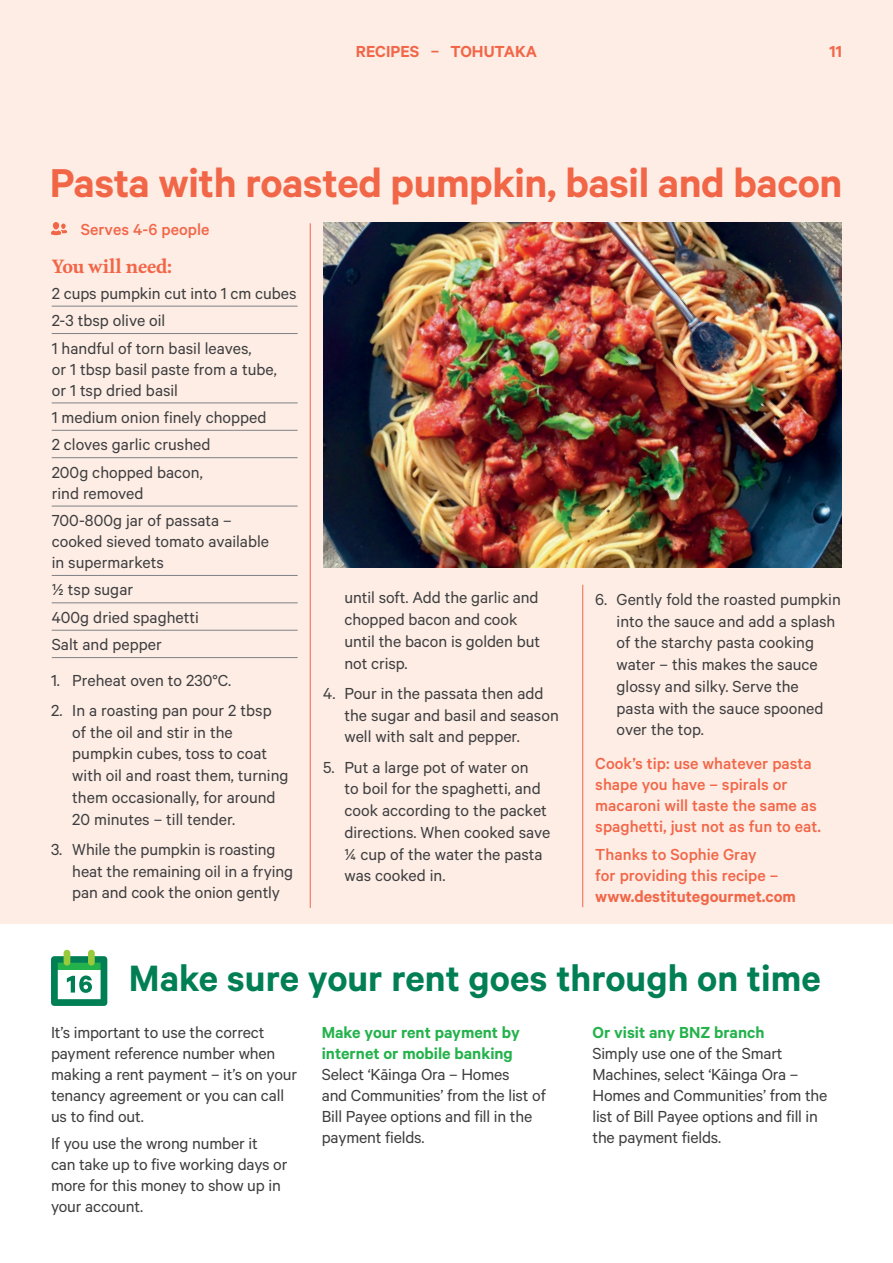
<style>
.page{position:relative;width:893px;height:1263px;background:#fdede5}
.page>*{position:absolute;margin:0;border:0;box-sizing:border-box;transform-origin:0 0}
.t1{font:600 45.3px "Calibre";letter-spacing:-.01em;color:#f26648}
.t2{font:600 41.25px "Calibre";color:#007f54}
.t3{font:18px/21.8px "Calibre";letter-spacing:-.005em;color:#3e3e3f}
.t4{font:500 18px/21px "Calibre";color:#f26648}
.t5{font:600 18px/21px "Calibre";color:#23b24b}
.t6{font:600 18px "Calibre";color:#f26648}
.t7{font:700 18px "Feijoa";letter-spacing:-.01em;color:#f26648}
</style>
<div class="page">
<hr style="left:0;top:0;width:1px;height:1263px;background:#f2eff6">
<div style="left:0;top:925px;width:893px;height:338px;background:#fff"></div>
<div style="left:64px;top:950px;width:6px;height:15px;background:#99ca3b;border-radius:3px"></div>
<div style="left:88px;top:950px;width:7px;height:15px;background:#99ca3b;border-radius:3px"></div>
<svg style="left:51px;top:956px;width:56px;height:50px"></svg>
<img style="left:323px;top:222px;width:519px;height:345px">
<hr style="left:52px;top:306px;width:246px;height:1px;background:#808285">
<hr style="left:52px;top:333px;width:246px;height:1px;background:#808285">
<hr style="left:52px;top:403px;width:246px;height:1px;background:#808285">
<hr style="left:52px;top:430px;width:246px;height:1px;background:#808285">
<hr style="left:52px;top:457px;width:246px;height:1px;background:#808285">
<hr style="left:52px;top:506px;width:246px;height:1px;background:#808285">
<hr style="left:52px;top:575px;width:246px;height:1px;background:#808285">
<hr style="left:52px;top:603px;width:246px;height:1px;background:#808285">
<hr style="left:52px;top:630px;width:246px;height:1px;background:#808285">
<hr style="left:52px;top:657px;width:246px;height:1px;background:#808285">
<div style="left:53px;top:222px;width:6px;height:7px;background:#f26648;border-radius:50%"></div>
<svg style="left:51px;top:224px;width:16px;height:11px"></svg>
<hr style="left:310px;top:223px;width:1px;height:685px;background:#f26648">
<hr style="left:582px;top:585px;width:1px;height:322px;background:#f26648">
<p class="t6" style="left:356px;top:41px;width:183px">RECIPES – TOHUTAKA</p>
<p class="t6" style="left:829px;top:41px;width:14px">11</p>
<h1 class="t1" style="left:50px;top:156px;width:794px">Pasta with roasted pumpkin, basil and bacon</h1>
<p class="t4" style="left:81px;top:219px;width:130px">Serves 4-6 people</p>
<p class="t7" style="left:52px;top:254px;width:122px">You will need:</p>
<p class="t3" style="left:52px;top:279px;width:246px;line-height:27.5px">2 cups pumpkin cut into 1 cm cubes<br>2-3 tbsp olive oil<br>1 handful of torn basil leaves,</p>
<p class="t3" style="left:52px;top:358px;width:227px;line-height:21px">or 1 tbsp basil paste from a tube, or 1 tsp dried basil</p>
<p class="t3" style="left:52px;top:403px;width:216px;line-height:27.5px">1 medium onion finely chopped<br>2 cloves garlic crushed<br>200g chopped bacon,</p>
<p class="t3" style="left:52px;top:479px;width:182px;line-height:27.5px">rind removed<br>700-800g jar of passata –</p>
<p class="t3" style="left:52px;top:530px;width:219px;line-height:21px">cooked sieved tomato available in supermarkets</p>
<p class="t3" style="left:52px;top:575px;width:149px;line-height:27.5px">½ tsp sugar<br>400g dried spaghetti<br>Salt and pepper</p>
<p class="t3" style="left:51px;top:669px;width:182px">1. Preheat oven to 230°C.</p>
<p class="t3" style="left:72px;top:699px;width:218px;text-indent:-21px">2. In a roasting pan pour 2 tbsp of the oil and stir in the pumpkin cubes, toss to coat with oil and roast them, turning them occasionally, for around<br>20 minutes – till tender.</p>
<p class="t3" style="left:72px;top:838px;width:222px;text-indent:-21px">3. While the pumpkin is roasting heat the remaining oil in a frying pan and cook the onion gently</p>
<p class="t3" style="left:344px;top:586px;width:197px">until soft. Add the garlic and chopped bacon and cook until the bacon is golden but not crisp.</p>
<p class="t3" style="left:344px;top:682px;width:216px;text-indent:-21px">4. Pour in the passata then add the sugar and basil and season well with salt and pepper.</p>
<p class="t3" style="left:344px;top:756px;width:208px;text-indent:-21px">5. Put a large pot of water on<br>to boil for the spaghetti, and cook according to the packet directions. When cooked save ¼ cup of the water the pasta was cooked in.</p>
<p class="t3" style="left:617px;top:588px;width:226px;text-indent:-21px">6. Gently fold the roasted pumpkin into the sauce and add a splash of the starchy pasta cooking water – this makes the sauce glossy and silky. Serve the pasta with the sauce spooned over the top.</p>
<p class="t4" style="left:595px;top:752px;width:227px">Cook’s tip: use whatever pasta shape you have – spirals or macaroni will taste the same as spaghetti, just not as fun to eat.</p>
<p class="t4" style="left:595px;top:844px;width:185px">Thanks to Sophie Gray for providing this recipe –</p>
<p class="t6" style="left:595px;top:886px;width:202px">www.destitutegourmet.com</p>
<h2 class="t2" style="left:129px;top:954px;width:693px">Make sure your rent goes through on time</h2>
<p class="t3" style="left:51px;top:1021px;width:248px;line-height:21px">It’s important to use the correct payment reference number when making a rent payment – it’s on your tenancy agreement or you can call us to find out.</p>
<p class="t3" style="left:51px;top:1132px;width:238px;line-height:21px">If you use the wrong number it<br>can take up to five working days or more for this money to show up in your account.</p>
<p class="t5" style="left:322px;top:1021px;width:200px">Make your rent payment by internet or mobile banking</p>
<p class="t3" style="left:322px;top:1063px;width:226px;line-height:21px">Select ‘Kāinga Ora – Homes<br>and Communities’ from the list of<br>Bill Payee options and fill in the payment fields.</p>
<p class="t5" style="left:592px;top:1021px;width:174px">Or visit any BNZ branch</p>
<p class="t3" style="left:592px;top:1042px;width:236px;line-height:21px">Simply use one of the Smart<br>Machines, select ‘Kāinga Ora –<br>Homes and Communities’ from the list of Bill Payee options and fill in the payment fields.</p>
</div>
